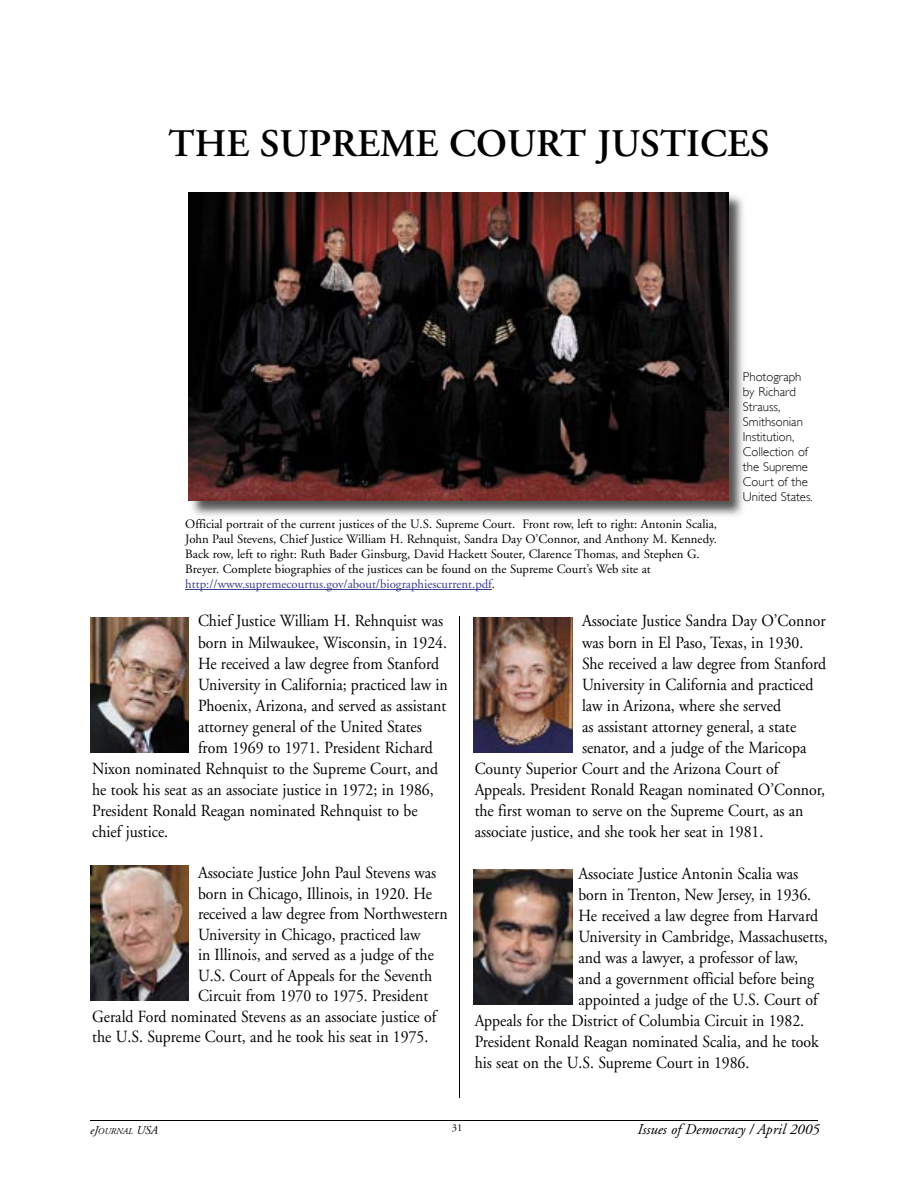
<style>
.page{position:relative;width:918px;height:1188px;background:#fff}
.page>*{position:absolute;margin:0;border:0;box-sizing:border-box;transform-origin:0 0}
.t1{font:600 39px "Adobe Garamond";color:#000}
.t2{font:16.95px "Adobe Garamond";color:#000;scale:.93 1}
.t3{font:italic 15px "Adobe Garamond";color:#000}
.t4{font:12.75px/15px "Adobe Garamond";color:#000}
.t5{font:300 12.75px/15px "Gill Sans";color:#000}
.t6{font:10.5px "Adobe Garamond";color:#000}
.t7{font:italic 9px "Adobe Garamond";color:#000}
.s1{color:#3a3f8e}
.s2{font-size:12px}
</style>
<div class="page">
<hr style="left:90px;top:1120px;width:728px;height:1px;background:#000">
<img style="left:191px;top:193px;width:552px;height:323px">
<img style="left:188px;top:192px;width:540px;height:309px">
<hr style="left:185px;top:589px;width:307px;height:1px;background:#3a3f8e">
<img style="left:90px;top:618px;width:99px;height:135px">
<img style="left:90px;top:865px;width:99px;height:135px">
<img style="left:474px;top:618px;width:99px;height:135px">
<img style="left:474px;top:870px;width:99px;height:135px">
<hr style="left:459px;top:616px;width:1px;height:482px;background:#000">
<h1 class="t1" style="left:168px;top:122px;width:603px">THE SUPREME COURT JUSTICES</h1>
<p class="t5" style="left:743px;top:369px;width:71px">Photograph by Richard<br>Strauss,<br>Smithsonian<br>Institution,<br>Collection of the Supreme<br>Court of the<br>United States.</p>
<p class="t4" style="left:185px;top:517px;width:533px">Official portrait of the current justices of the U.S. Supreme Court. Front row, left to right: Antonin Scalia, John Paul Stevens, Chief Justice William H. Rehnquist, Sandra Day O’Connor, and Anthony M. Kennedy.<br>Back row, left to right: Ruth Bader Ginsburg, David Hackett Souter, Clarence Thomas, and Stephen G.<br>Breyer. Complete biographies of the justices can be found on the Supreme Court’s Web site at <span class="s1">http://www.supremecourtus.gov/about/biographiescurrent.pdf</span>.</p>
<p class="t2" style="left:198px;top:612px;width:265px">Chief Justice William H. Rehnquist was</p>
<p class="t2" style="left:198px;top:633px;width:269px">born in Milwaukee, Wisconsin, in 1924.</p>
<p class="t2" style="left:198px;top:654px;width:261px">He received a law degree from Stanford</p>
<p class="t2" style="left:198px;top:675px;width:270px">University in California; practiced law in</p>
<p class="t2" style="left:198px;top:696px;width:268px">Phoenix, Arizona, and served as assistant</p>
<p class="t2" style="left:198px;top:717px;width:242px">attorney general of the United States</p>
<p class="t2" style="left:198px;top:738px;width:254px">from 1969 to 1971. President Richard</p>
<p class="t2" style="left:92px;top:759px;width:373px">Nixon nominated Rehnquist to the Supreme Court, and</p>
<p class="t2" style="left:92px;top:780px;width:369px">he took his seat as an associate justice in 1972; in 1986,</p>
<p class="t2" style="left:92px;top:801px;width:351px">President Ronald Reagan nominated Rehnquist to be</p>
<p class="t2" style="left:92px;top:823px;width:83px">chief justice.</p>
<p class="t2" style="left:198px;top:864px;width:258px">Associate Justice John Paul Stevens was</p>
<p class="t2" style="left:198px;top:885px;width:253px">born in Chicago, Illinois, in 1920. He</p>
<p class="t2" style="left:198px;top:905px;width:270px">received a law degree from Northwestern</p>
<p class="t2" style="left:198px;top:925px;width:241px">University in Chicago, practiced law</p>
<p class="t2" style="left:198px;top:946px;width:255px">in Illinois, and served as a judge of the</p>
<p class="t2" style="left:198px;top:966px;width:253px">U.S. Court of Appeals for the Seventh</p>
<p class="t2" style="left:198px;top:987px;width:249px">Circuit from 1970 to 1975. President</p>
<p class="t2" style="left:92px;top:1007px;width:372px">Gerald Ford nominated Stevens as an associate justice of</p>
<p class="t2" style="left:92px;top:1028px;width:363px">the U.S. Supreme Court, and he took his seat in 1975.</p>
<p class="t2" style="left:582px;top:612px;width:263px">Associate Justice Sandra Day O’Connor</p>
<p class="t2" style="left:582px;top:633px;width:240px">was born in El Paso, Texas, in 1930.</p>
<p class="t2" style="left:582px;top:654px;width:264px">She received a law degree from Stanford</p>
<p class="t2" style="left:582px;top:675px;width:250px">University in California and practiced</p>
<p class="t2" style="left:582px;top:696px;width:216px">law in Arizona, where she served</p>
<p class="t2" style="left:582px;top:717px;width:232px">as assistant attorney general, a state</p>
<p class="t2" style="left:582px;top:738px;width:243px">senator, and a judge of the Maricopa</p>
<p class="t2" style="left:475px;top:759px;width:328px">County Superior Court and the Arizona Court of</p>
<p class="t2" style="left:475px;top:780px;width:378px">Appeals. President Ronald Reagan nominated O’Connor,</p>
<p class="t2" style="left:475px;top:801px;width:355px">the first woman to serve on the Supreme Court, as an</p>
<p class="t2" style="left:475px;top:823px;width:312px">associate justice, and she took her seat in 1981.</p>
<p class="t2" style="left:578px;top:865px;width:238px">Associate Justice Antonin Scalia was</p>
<p class="t2" style="left:578px;top:886px;width:252px">born in Trenton, New Jersey, in 1936.</p>
<p class="t2" style="left:578px;top:907px;width:259px">He received a law degree from Harvard</p>
<p class="t2" style="left:578px;top:928px;width:270px">University in Cambridge, Massachusetts,</p>
<p class="t2" style="left:578px;top:949px;width:238px">and was a lawyer, a professor of law,</p>
<p class="t2" style="left:578px;top:970px;width:255px">and a government official before being</p>
<p class="t2" style="left:578px;top:991px;width:259px">appointed a judge of the U.S. Court of</p>
<p class="t2" style="left:475px;top:1012px;width:356px">Appeals for the District of Columbia Circuit in 1982.</p>
<p class="t2" style="left:475px;top:1033px;width:372px">President Ronald Reagan nominated Scalia, and he took</p>
<p class="t2" style="left:475px;top:1054px;width:297px">his seat on the U.S. Supreme Court in 1986.</p>
<p class="t7" style="left:90px;top:1126px;width:70px"><span class="s2">eJ</span>OURNAL <span class="s2">USA</span></p>
<p class="t3" style="left:638px;top:1121px;width:184px">Issues of Democracy / April 2005</p>
<p class="t6" style="left:452px;top:1122px;width:12px">31</p>
</div>
